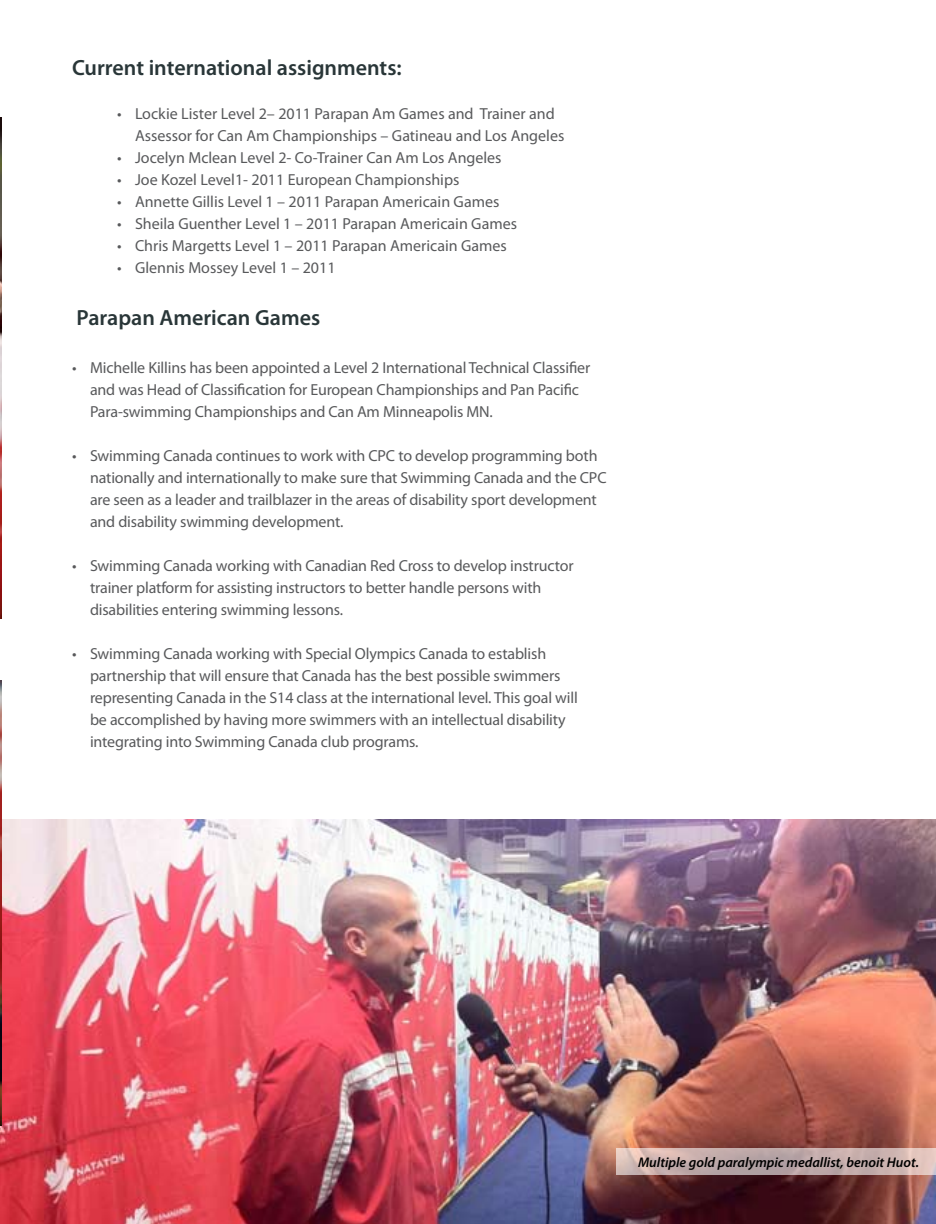
<style>
.page{position:relative;width:936px;height:1224px;background:#fff}
.page>*{position:absolute;margin:0;border:0;box-sizing:border-box;transform-origin:0 0}
.t1{font:600 22px "Myriad Pro";color:#293638}
.t2{font:16px/22px "Myriad Pro";letter-spacing:-.01em;color:#58595b}
.t3{font:italic 600 14px "Myriad Pro";color:#000}
</style>
<div class="page">
<img style="left:0;top:819px;width:936px;height:405px">
<img style="left:0;top:118px;width:2px;height:501px">
<img style="left:0;top:680px;width:2px;height:446px">
<svg style="left:616px;top:1148px;width:320px;height:27px"></svg>
<h1 class="t1" style="left:72px;top:53px;width:331px">Current international assignments:</h1>
<p class="t2" style="left:135px;top:102px;width:431px;text-indent:-18px">• Lockie Lister Level 2– 2011 Parapan Am Games and Trainer and<br>Assessor for Can Am Championships – Gatineau and Los Angeles</p>
<p class="t2" style="left:117px;top:146px;width:386px">• Jocelyn Mclean Level 2- Co-Trainer Can Am Los Angeles</p>
<p class="t2" style="left:117px;top:168px;width:344px">• Joe Kozel Level1- 2011 European Championships</p>
<p class="t2" style="left:117px;top:190px;width:384px">• Annette Gillis Level 1 – 2011 Parapan Americain Games</p>
<p class="t2" style="left:117px;top:212px;width:402px">• Sheila Guenther Level 1 – 2011 Parapan Americain Games</p>
<p class="t2" style="left:117px;top:234px;width:391px">• Chris Margetts Level 1 – 2011 Parapan Americain Games</p>
<p class="t2" style="left:117px;top:256px;width:220px">• Glennis Mossey Level 1 – 2011</p>
<h1 class="t1" style="left:77px;top:303px;width:245px">Parapan American Games</h1>
<p class="t2" style="left:90px;top:356px;width:502px;text-indent:-18px">• Michelle Killins has been appointed a Level 2 International Technical Classifier and was Head of Classification for European Championships and Pan Pacific<br>Para-swimming Championships and Can Am Minneapolis MN.</p>
<p class="t2" style="left:90px;top:444px;width:518px;text-indent:-18px">• Swimming Canada continues to work with CPC to develop programming both nationally and internationally to make sure that Swimming Canada and the CPC are seen as a leader and trailblazer in the areas of disability sport development and disability swimming development.</p>
<p class="t2" style="left:90px;top:554px;width:485px;text-indent:-18px">• Swimming Canada working with Canadian Red Cross to develop instructor trainer platform for assisting instructors to better handle persons with disabilities entering swimming lessons.</p>
<p class="t2" style="left:90px;top:642px;width:489px;text-indent:-18px">• Swimming Canada working with Special Olympics Canada to establish partnership that will ensure that Canada has the best possible swimmers representing Canada in the S14 class at the international level. This goal will be accomplished by having more swimmers with an intellectual disability integrating into Swimming Canada club programs.</p>
<p class="t3" style="left:638px;top:1153px;width:283px">Multiple gold paralympic medallist, benoit Huot.</p>
</div>
